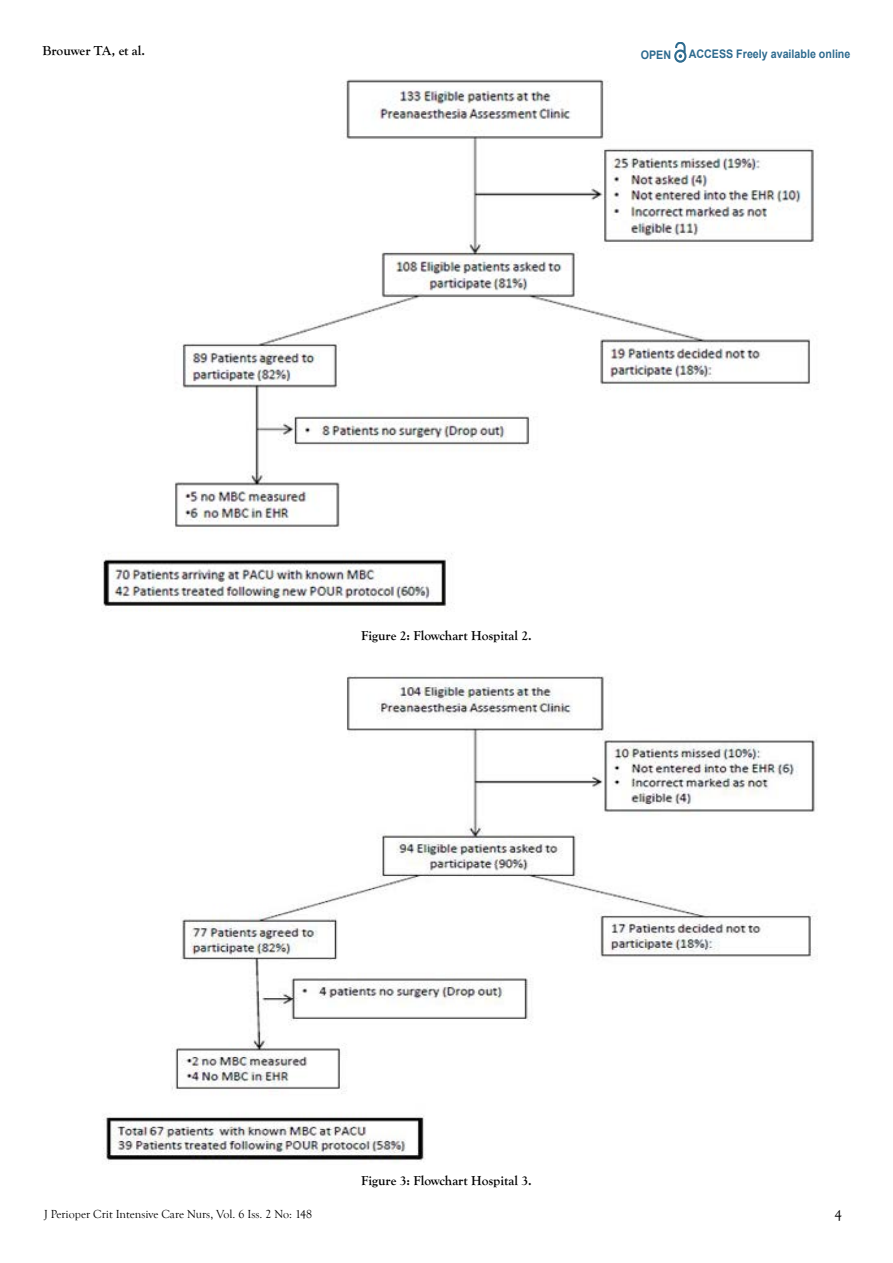
<style>
.page{position:relative;width:893px;height:1263px;background:#fff}
.page>*{position:absolute;margin:0;border:0;box-sizing:border-box;transform-origin:0 0}
.t1{font:15px "Goudy Old Style T";color:#000}
.t2{font:700 13.5px "Goudy Old Style T";color:#000}
.t3{font:12px "Goudy Old Style T";color:#000}
.t4{font:700 11.85px "Arial";color:#2e6b8f;scale:.91 1}
</style>
<div class="page">
<svg style="left:674px;top:43px;width:12px;height:20px"></svg>
<img style="left:103px;top:676px;width:714px;height:488px">
<img style="left:103px;top:79px;width:712px;height:532px">
<p class="t2" style="left:43px;top:43px;width:104px">Brouwer TA, et al.</p>
<p class="t4" style="left:641px;top:47px;width:35px">OPEN</p>
<p class="t4" style="left:689px;top:46px;width:179px">ACCESS Freely available online</p>
<p class="t2" style="left:361px;top:628px;width:172px">Figure 2: Flowchart Hospital 2.</p>
<p class="t3" style="left:44px;top:1207px;width:270px">J Perioper Crit Intensive Care Nurs, Vol. 6 Iss. 2 No: 148</p>
<p class="t2" style="left:361px;top:1173px;width:172px">Figure 3: Flowchart Hospital 3.</p>
<p class="t1" style="left:834px;top:1207px;width:9px">4</p>
</div>
